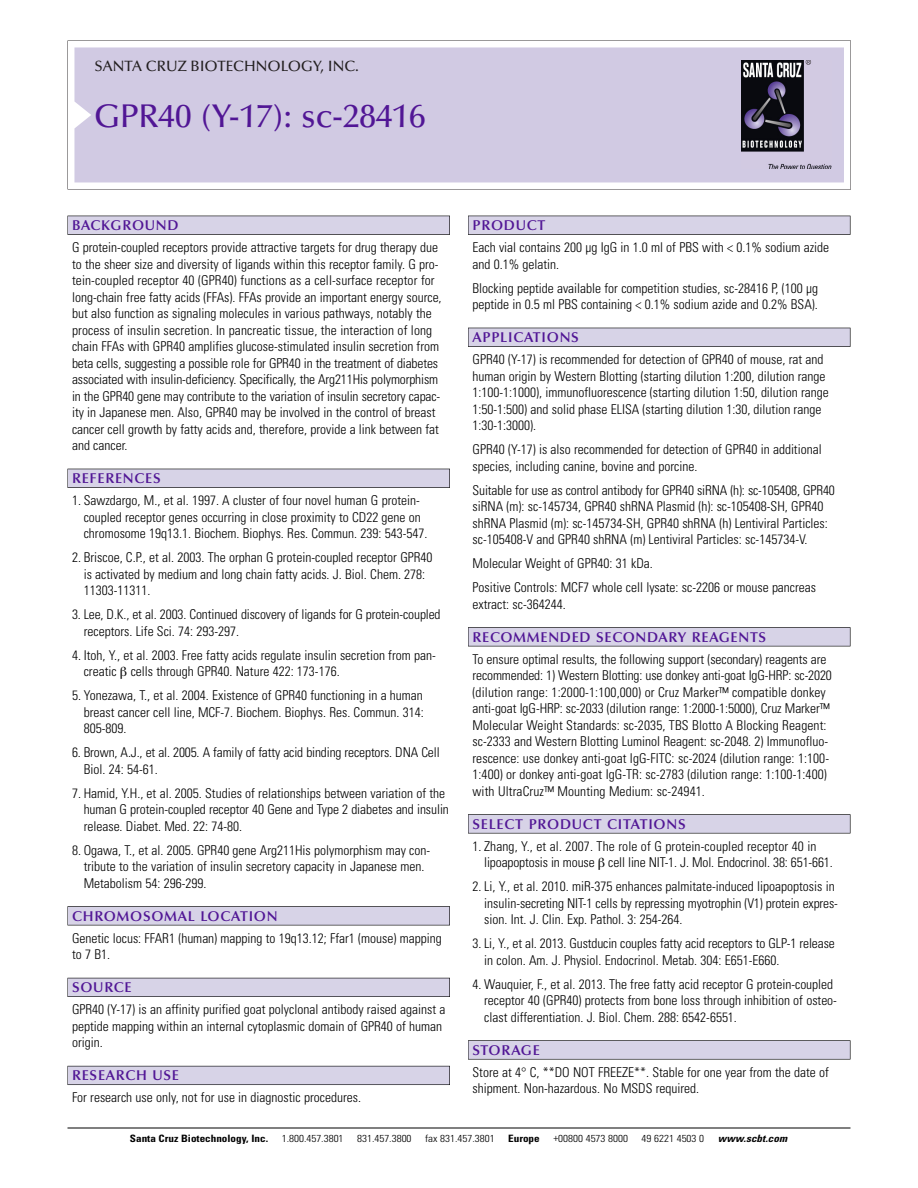
<style>
.page{position:relative;width:918px;height:1188px;background:#fff}
.page>*{position:absolute;margin:0;border:0;box-sizing:border-box;transform-origin:0 0}
.t1{font:500 33px "Optima";color:#511695}
.t2{font:500 15px "Optima";color:#231f20}
.t3{font:600 14.25px "Optima";letter-spacing:.05em;color:#511695}
.t4{font:300 condensed 13.5px/16.5px "Univers";color:#000}
.t5{font:300 condensed 10.2px "Univers";color:#000;scale:1.1 1}
.t6{font:700 condensed 10.2px "Univers";color:#000;scale:1.1 1}
.t7{font:italic 700 condensed 10.2px "Univers";letter-spacing:.005em;color:#000;scale:1.1 1}
</style>
<div class="page">
<svg style="left:68px;top:40px;width:783px;height:149px"></svg>
<div style="left:74px;top:47px;width:770px;height:135px;background:#d1cae3"></div>
<img style="left:741px;top:60px;width:90px;height:108px">
<div style="left:68px;top:216px;width:382px;height:19px;background:#525155"></div>
<div style="left:68px;top:216px;width:381px;height:18px;background:#d7d3e7"></div>
<div style="left:68px;top:469px;width:382px;height:19px;background:#515055"></div>
<div style="left:68px;top:469px;width:381px;height:18px;background:#d7d3e7"></div>
<div style="left:68px;top:906px;width:382px;height:19px;background:#545357"></div>
<div style="left:68px;top:907px;width:381px;height:18px;background:#d7d3e7"></div>
<div style="left:68px;top:978px;width:382px;height:19px;background:#54535a"></div>
<div style="left:68px;top:978px;width:381px;height:18px;background:#d7d3e7"></div>
<div style="left:68px;top:1066px;width:382px;height:19px;background:#5b5a62"></div>
<div style="left:68px;top:1066px;width:381px;height:18px;background:#d7d3e7"></div>
<div style="left:468px;top:216px;width:382px;height:19px;background:#525155"></div>
<div style="left:468px;top:216px;width:382px;height:18px;background:#d7d3e7"></div>
<div style="left:468px;top:328px;width:382px;height:19px;background:#515055"></div>
<div style="left:468px;top:328px;width:382px;height:18px;background:#d7d3e7"></div>
<div style="left:468px;top:627px;width:382px;height:19px;background:#545357"></div>
<div style="left:468px;top:628px;width:382px;height:18px;background:#d7d3e7"></div>
<div style="left:468px;top:814px;width:382px;height:19px;background:#575759"></div>
<div style="left:468px;top:815px;width:382px;height:18px;background:#d7d3e7"></div>
<svg style="left:468px;top:1040px;width:382px;height:20px"></svg>
<div style="left:468px;top:1041px;width:382px;height:18px;background:#d7d3e7"></div>
<hr style="left:68px;top:1128px;width:782px;height:1px;background:#000">
<p class="t2" style="left:94px;top:61px;width:266px">SANTA CRUZ BIOTECHNOLOGY, INC.</p>
<h1 class="t1" style="left:94px;top:103px;width:333px">GPR40 (Y-17): sc-28416</h1>
<p class="t3" style="left:72px;top:219px;width:108px">BACKGROUND</p>
<p class="t4" style="left:72px;top:240px;width:371px">G protein-coupled receptors provide attractive targets for drug therapy due to the sheer size and diversity of ligands within this receptor family. G pro&shy;tein-coupled receptor 40 (GPR40) functions as a cell-surface receptor for long-chain free fatty acids (FFAs). FFAs provide an important energy source, but also function as signaling molecules in various pathways, notably the process of insulin secretion. In pancreatic tissue, the interaction of long chain FFAs with GPR40 amplifies glucose-stimulated insulin secretion from beta cells, suggesting a possible role for GPR40 in the treatment of diabetes associated with insulin-deficiency. Specifically, the Arg211His polymorphism in the GPR40 gene may contribute to the variation of insulin secretory capac&shy;ity in Japanese men. Also, GPR40 may be involved in the control of breast cancer cell growth by fatty acids and, therefore, provide a link between fat and cancer.</p>
<p class="t3" style="left:72px;top:473px;width:90px">REFERENCES</p>
<p class="t4" style="left:84px;top:493px;width:345px;text-indent:-12px">1. Sawzdargo, M., et al. 1997. A cluster of four novel human G protein&shy;coupled receptor genes occurring in close proximity to CD22 gene on chromosome 19q13.1. Biochem. Biophys. Res. Commun. 239: 543-547.</p>
<p class="t4" style="left:84px;top:550px;width:350px;text-indent:-12px">2. Briscoe, C.P., et al. 2003. The orphan G protein-coupled receptor GPR40 is activated by medium and long chain fatty acids. J. Biol. Chem. 278:<br>11303-11311.</p>
<p class="t4" style="left:84px;top:607px;width:358px;text-indent:-12px">3. Lee, D.K., et al. 2003. Continued discovery of ligands for G protein-coupled receptors. Life Sci. 74: 293-297.</p>
<p class="t4" style="left:84px;top:648px;width:354px;text-indent:-12px">4. Itoh, Y., et al. 2003. Free fatty acids regulate insulin secretion from pan&shy;creatic cells through GPR40. Nature 422: 173-176.</p>
<p class="t4" style="left:84px;top:688px;width:341px;text-align:justify;text-indent:-12px">5. Yonezawa, T., et al. 2004. Existence of GPR40 functioning in a human breast cancer cell line, MCF-7. Biochem. Biophys. Res. Commun. 314:<br>805-809.</p>
<p class="t4" style="left:84px;top:745px;width:358px;text-indent:-12px">6. Brown, A.J., et al. 2005. A family of fatty acid binding receptors. DNA Cell<br>Biol. 24: 54-61.</p>
<p class="t4" style="left:84px;top:786px;width:367px;text-indent:-12px">7. Hamid, Y.H., et al. 2005. Studies of relationships between variation of the human G protein-coupled receptor 40 Gene and Type 2 diabetes and insulin release. Diabet. Med. 22: 74-80.</p>
<p class="t4" style="left:84px;top:843px;width:348px;text-indent:-12px">8. Ogawa, T., et al. 2005. GPR40 gene Arg211His polymorphism may con&shy;tribute to the variation of insulin secretory capacity in Japanese men.<br>Metabolism 54: 296-299.</p>
<p class="t3" style="left:72px;top:910px;width:207px">CHROMOSOMAL LOCATION</p>
<p class="t4" style="left:72px;top:931px;width:371px">Genetic locus: FFAR1 (human) mapping to 19q13.12; Ffar1 (mouse) mapping to 7 B1.</p>
<p class="t3" style="left:72px;top:982px;width:61px">SOURCE</p>
<p class="t4" style="left:72px;top:1002px;width:375px">GPR40 (Y-17) is an affinity purified goat polyclonal antibody raised against a peptide mapping within an internal cytoplasmic domain of GPR40 of human origin.</p>
<p class="t3" style="left:72px;top:1070px;width:109px">RESEARCH USE</p>
<p class="t4" style="left:72px;top:1090px;width:290px">For research use only, not for use in diagnostic procedures.</p>
<p class="t3" style="left:473px;top:219px;width:74px">PRODUCT</p>
<p class="t4" style="left:473px;top:240px;width:358px">Each vial contains 200 µg IgG in 1.0 ml of PBS with &lt; 0.1% sodium azide and 0.1% gelatin.</p>
<p class="t4" style="left:473px;top:281px;width:347px">Blocking peptide available for competition studies, sc-28416 P, (100 µg peptide in 0.5 ml PBS containing &lt; 0.1% sodium azide and 0.2% BSA).</p>
<p class="t3" style="left:473px;top:332px;width:108px">APPLICATIONS</p>
<p class="t4" style="left:473px;top:352px;width:358px">GPR40 (Y-17) is recommended for detection of GPR40 of mouse, rat and human origin by Western Blotting (starting dilution 1:200, dilution range 1:100-1:1000), immunofluorescence (starting dilution 1:50, dilution range 1:50-1:500) and solid phase ELISA (starting dilution 1:30, dilution range 1:30-1:3000).</p>
<p class="t4" style="left:473px;top:442px;width:351px">GPR40 (Y-17) is also recommended for detection of GPR40 in additional species, including canine, bovine and porcine.</p>
<p class="t4" style="left:473px;top:483px;width:364px">Suitable for use as control antibody for GPR40 siRNA (h): sc-105408, GPR40 siRNA (m): sc-145734, GPR40 shRNA Plasmid (h): sc-105408-SH, GPR40 shRNA Plasmid (m): sc-145734-SH, GPR40 shRNA (h) Lentiviral Particles: sc-105408-V and GPR40 shRNA (m) Lentiviral Particles: sc-145734-V.</p>
<p class="t4" style="left:473px;top:553px;width:345px;line-height:24px">Molecular Weight of GPR40: 31 kDa.<br>Positive Controls: MCF7 whole cell lysate: sc-2206 or mouse pancreas</p>
<p class="t4" style="left:473px;top:597px;width:95px">extract: sc-364244.</p>
<p class="t3" style="left:473px;top:631px;width:295px">RECOMMENDED SECONDARY REAGENTS</p>
<p class="t4" style="left:473px;top:652px;width:361px">To ensure optimal results, the following support (secondary) reagents are recommended: 1) Western Blotting: use donkey anti-goat IgG-HRP: sc-2020 (dilution range: 1:2000-1:100,000) or Cruz Marker™ compatible donkey anti-goat IgG-HRP: sc-2033 (dilution range: 1:2000-1:5000), Cruz Marker™ Molecular Weight Standards: sc-2035, TBS Blotto A Blocking Reagent: sc-2333 and Western Blotting Luminol Reagent: sc-2048. 2) Immunofluo&shy;rescence: use donkey anti-goat IgG-FITC: sc-2024 (dilution range: 1:100- 1:400) or donkey anti-goat IgG-TR: sc-2783 (dilution range: 1:100-1:400) with UltraCruz™ Mounting Medium: sc-24941.</p>
<p class="t3" style="left:473px;top:818px;width:215px">SELECT PRODUCT CITATIONS</p>
<p class="t4" style="left:484px;top:839px;width:350px;text-indent:-12px">1. Zhang, Y., et al. 2007. The role of G protein-coupled receptor 40 in lipoapoptosis in mouse cell line NIT-1. J. Mol. Endocrinol. 38: 651-661.</p>
<p class="t4" style="left:484px;top:879px;width:355px;text-indent:-12px">2. Li, Y., et al. 2010. miR-375 enhances palmitate-induced lipoapoptosis in insulin-secreting NIT-1 cells by repressing myotrophin (V1) protein expres&shy;sion. Int. J. Clin. Exp. Pathol. 3: 254-264.</p>
<p class="t4" style="left:484px;top:936px;width:352px;text-indent:-12px">3. Li, Y., et al. 2013. Gustducin couples fatty acid receptors to GLP-1 release in colon. Am. J. Physiol. Endocrinol. Metab. 304: E651-E660.</p>
<p class="t4" style="left:484px;top:977px;width:354px;text-indent:-12px">4. Wauquier, F., et al. 2013. The free fatty acid receptor G protein-coupled receptor 40 (GPR40) protects from bone loss through inhibition of osteo&shy;clast differentiation. J. Biol. Chem. 288: 6542-6551.</p>
<p class="t3" style="left:473px;top:1044px;width:69px">STORAGE</p>
<p class="t4" style="left:473px;top:1065px;width:358px">Store at 4° C, **DO NOT FREEZE**. Stable for one year from the date of shipment. Non-hazardous. No MSDS required.</p>
<p class="t6" style="left:130px;top:1135px;width:127px">Santa Cruz Biotechnology, Inc.</p>
<p class="t5" style="left:282px;top:1135px;width:58px">1.800.457.3801</p>
<p class="t5" style="left:357px;top:1135px;width:51px">831.457.3800</p>
<p class="t5" style="left:425px;top:1135px;width:65px">fax 831.457.3801</p>
<p class="t6" style="left:508px;top:1135px;width:30px">Europe</p>
<p class="t5" style="left:553px;top:1135px;width:69px">+00800 4573 8000</p>
<p class="t5" style="left:642px;top:1135px;width:58px">49 6221 4503 0</p>
<p class="t7" style="left:718px;top:1135px;width:64px">www.scbt.com</p>
</div>
